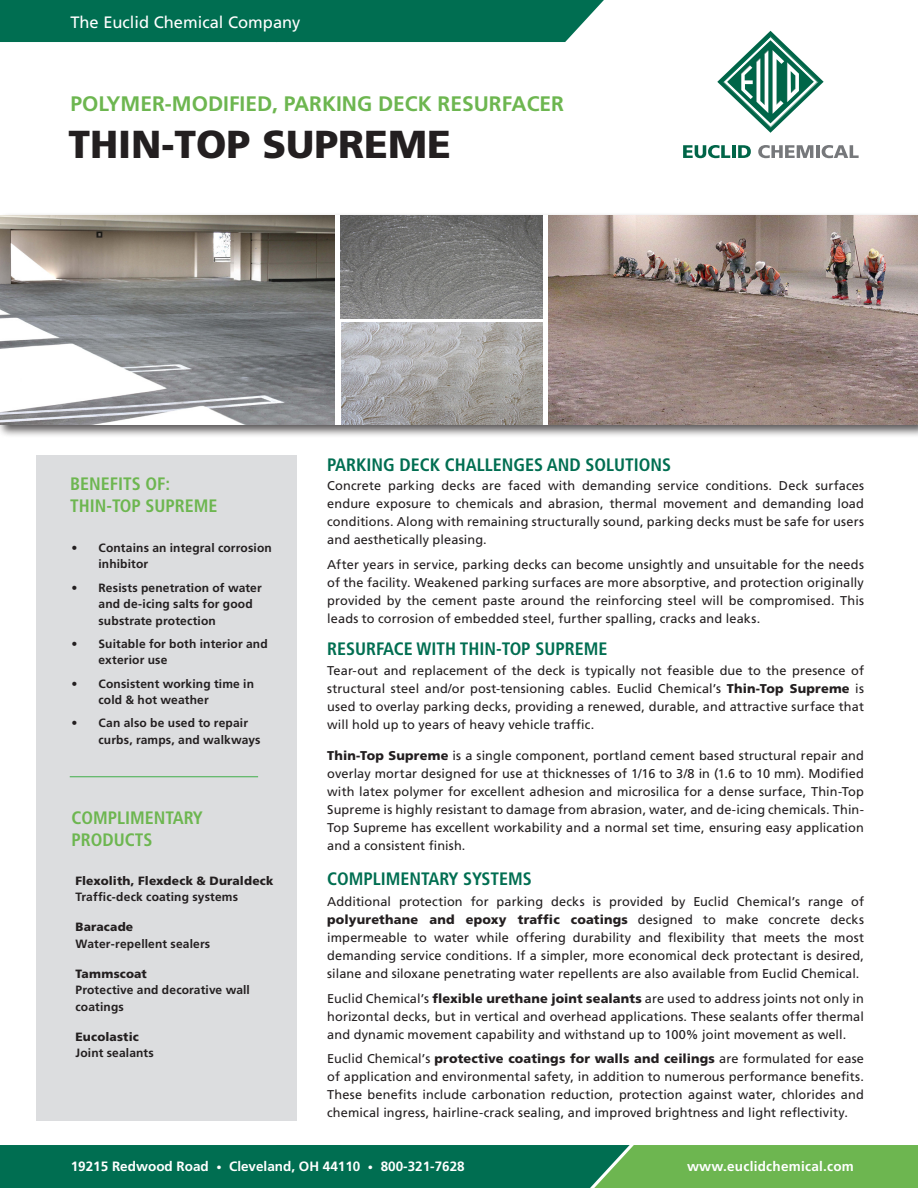
<style>
.page{position:relative;width:918px;height:1188px;background:#fff}
.page>*{position:absolute;margin:0;border:0;box-sizing:border-box;transform-origin:0 0}
.t1{font:900 39px "Frutiger LT Std";color:#231f20}
.t2{font:700 21px "Frutiger LT Std";color:#6db650}
.t3{font:700 condensed 18px "Frutiger LT Std";color:#006e51}
.t4{font:700 condensed 18px "Frutiger LT Std";color:#6db650}
.t5{font:16.5px "Frutiger LT Std";color:#fff}
.t6{font:700 13.5px "Frutiger LT Std";color:#fff}
.t7{font:700 13.5px "Frutiger LT Std";letter-spacing:.02em;color:#fff}
.t8{font:12.75px/18px "Frutiger LT Std";letter-spacing:.01em;color:#231f20;text-align:justify}
.PRODUCTS{font:700 12px/16.5px "Frutiger LT Std";letter-spacing:.015em;color:#231f20}
.PRODUCTS-2{font:900 12px/16.5px "Frutiger LT Std";letter-spacing:.01em;color:#231f20}
.s1{font-weight:700}
.s2{font-weight:900}
.s3{font-size:10.5px}
</style>
<div class="page">
<svg style="left:0;top:1145px;width:918px;height:43px;background:#248651"></svg>
<div style="left:0;top:0;width:604px;height:42px;background:#006e51"></div>
<svg style="left:717px;top:31px;width:107px;height:102px"></svg>
<svg style="left:683px;top:145px;width:47px;height:13px"></svg>
<hr style="left:732px;top:145px;width:4px;height:13px;background:#006548">
<svg style="left:738px;top:145px;width:13px;height:13px"></svg>
<svg style="left:758px;top:145px;width:55px;height:13px"></svg>
<hr style="left:816px;top:145px;width:4px;height:13px;background:#76787b">
<svg style="left:822px;top:145px;width:37px;height:13px"></svg>
<div style="left:0;top:212px;width:918px;height:226px;background:#231f20;opacity:.75"></div>
<div style="left:36px;top:456px;width:261px;height:665px;background:#dcdddf"></div>
<hr style="left:70px;top:776px;width:188px;height:1px;background:#40ae49">
<img style="left:549px;top:216px;width:369px;height:209px">
<img style="left:341px;top:216px;width:202px;height:102px">
<img style="left:0;top:216px;width:334px;height:209px">
<img style="left:341px;top:323px;width:202px;height:102px">
<p class="t5" style="left:70px;top:13px;width:232px">The Euclid Chemical Company</p>
<p class="t2" style="left:70px;top:92px;width:495px">POLYMER-MODIFIED, PARKING DECK RESURFACER</p>
<p class="t1" style="left:68px;top:121px;width:384px">THIN-TOP SUPREME</p>
<p class="t4" style="left:70px;top:473px;width:102px">BENEFITS OF:</p>
<p class="t4" style="left:70px;top:495px;width:149px">THIN-TOP SUPREME</p>
<p class="PRODUCTS" style="left:99px;top:540px;width:175px;text-indent:-27px">• Contains an integral corrosion inhibitor</p>
<p class="PRODUCTS" style="left:99px;top:579px;width:165px;text-indent:-27px">• Resists penetration of water and de-icing salts for good substrate protection</p>
<p class="PRODUCTS" style="left:99px;top:636px;width:171px;text-indent:-27px">• Suitable for both interior and exterior use</p>
<p class="PRODUCTS" style="left:99px;top:675px;width:157px;text-indent:-27px">• Consistent working time in cold &amp; hot weather</p>
<p class="PRODUCTS" style="left:99px;top:715px;width:164px;text-indent:-27px">• Can also be used to repair curbs, ramps, and walkways</p>
<p class="t4" style="left:72px;top:807px;width:133px">COMPLIMENTARY</p>
<p class="t4" style="left:72px;top:829px;width:83px">PRODUCTS</p>
<p class="PRODUCTS-2" style="left:76px;top:872px;width:199px">Flexolith, Flexdeck &amp; Duraldeck<br><span class="s1">Traffic-deck coating systems</span></p>
<p class="PRODUCTS-2" style="left:76px;top:919px;width:59px">Baracade</p>
<p class="PRODUCTS" style="left:76px;top:935px;width:136px">Water-repellent sealers</p>
<p class="PRODUCTS-2" style="left:76px;top:965px;width:73px">Tammscoat</p>
<p class="PRODUCTS" style="left:76px;top:982px;width:176px">Protective and decorative wall coatings</p>
<p class="PRODUCTS-2" style="left:76px;top:1028px;width:65px">Eucolastic</p>
<p class="PRODUCTS" style="left:76px;top:1045px;width:80px">Joint sealants</p>
<p class="t3" style="left:327px;top:454px;width:346px">PARKING DECK CHALLENGES AND SOLUTIONS</p>
<p class="t8" style="left:327px;top:477px;width:538px">Concrete parking decks are faced with demanding service conditions. Deck surfaces endure exposure to chemicals and abrasion, thermal movement and demanding load conditions. Along with remaining structurally sound, parking decks must be safe for users and aesthetically pleasing.</p>
<p class="t8" style="left:327px;top:556px;width:538px">After years in service, parking decks can become unsightly and unsuitable for the needs of the facility. Weakened parking surfaces are more absorptive, and protection originally provided by the cement paste around the reinforcing steel will be compromised. This leads to corrosion of embedded steel, further spalling, cracks and leaks.</p>
<p class="t3" style="left:327px;top:638px;width:282px">RESURFACE WITH THIN-TOP SUPREME</p>
<p class="t8" style="left:327px;top:661px;width:538px">Tear-out and replacement of the deck is typically not feasible due to the presence of structural steel and/or post-tensioning cables. Euclid Chemical’s <span class="s2">Thin-Top Supreme</span> is used to overlay parking decks, providing a renewed, durable, and attractive surface that will hold up to years of heavy vehicle traffic.</p>
<p class="t8" style="left:327px;top:747px;width:538px"><span class="s2">Thin-Top Supreme</span> is a single component, portland cement based structural repair and overlay mortar designed for use at thicknesses of 1/16 to 3/8 in (1.6 to 10 mm). Modified with latex polymer for excellent adhesion and microsilica for a dense surface, Thin-Top Supreme is highly resistant to damage from abrasion, water, and de-icing chemicals. Thin-Top Supreme has excellent workability and a normal set time, ensuring easy application and a consistent finish.</p>
<p class="t3" style="left:327px;top:868px;width:206px">COMPLIMENTARY SYSTEMS</p>
<p class="t8" style="left:327px;top:893px;width:538px">Additional protection for parking decks is provided by Euclid Chemical’s range of <span class="s2">polyurethane and epoxy traffic coatings</span> designed to make concrete decks impermeable to water while offering durability and flexibility that meets the most demanding service conditions. If a simpler, more economical deck protectant is desired, silane and siloxane penetrating water repellents are also available from Euclid Chemical.</p>
<p class="t8" style="left:327px;top:989px;width:538px">Euclid Chemical’s <span class="s2">flexible urethane joint sealants</span> are used to address joints not only in horizontal decks, but in vertical and overhead applications. These sealants offer thermal and dynamic movement capability and withstand up to 100% joint movement as well.</p>
<p class="t8" style="left:327px;top:1050px;width:538px">Euclid Chemical’s <span class="s2">protective coatings for walls and ceilings</span> are formulated for ease of application and environmental safety, in addition to numerous performance benefits.<br>These benefits include carbonation reduction, protection against water, chlorides and chemical ingress, hairline-crack sealing, and improved brightness and light reflectivity.</p>
<p class="t6" style="left:71px;top:1158px;width:395px">19215 Redwood Road <span class="s3">•</span> Cleveland, OH 44110 <span class="s3">•</span> 800-321-7628</p>
<p class="t7" style="left:687px;top:1158px;width:168px">www.euclidchemical.com</p>
</div>
